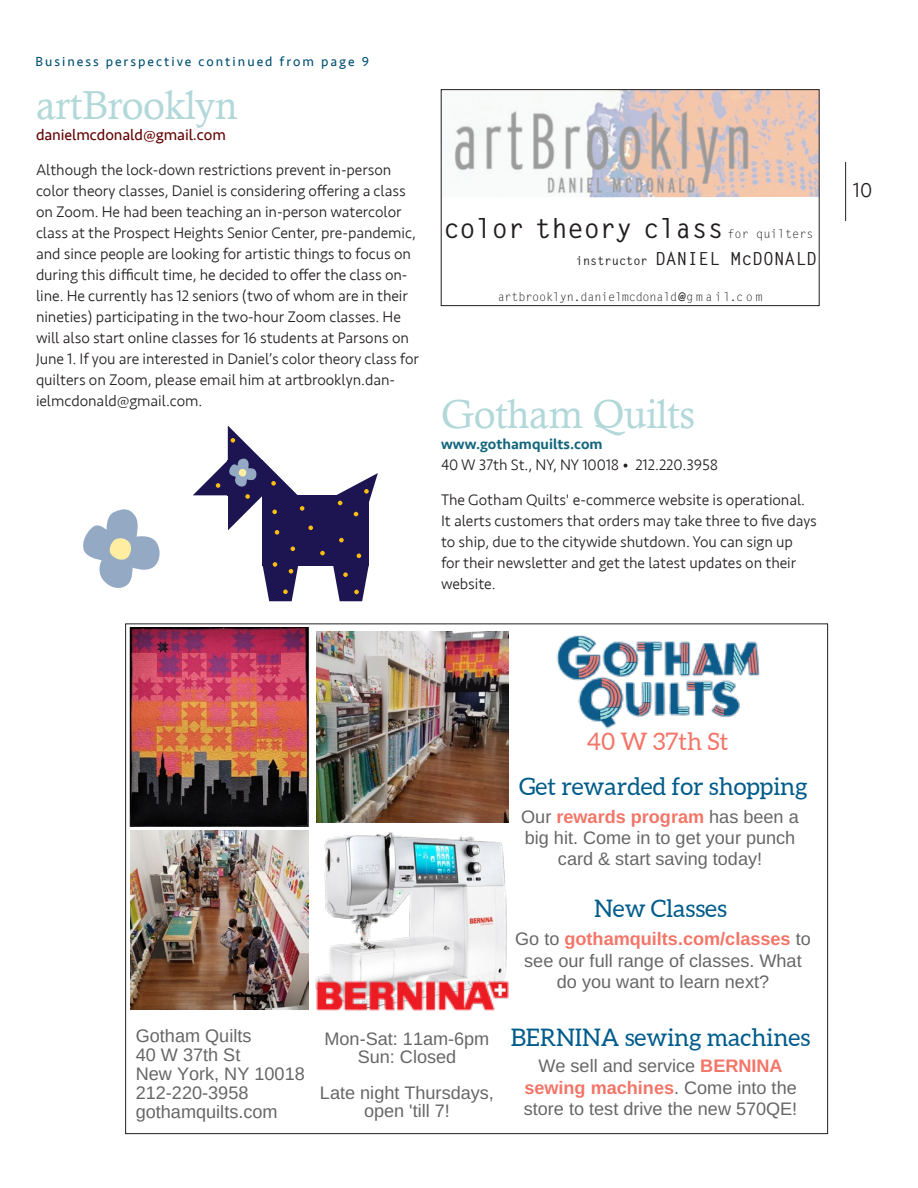
<style>
.page{position:relative;width:918px;height:1188px;background:#fff}
.page>*{position:absolute;margin:0;border:0;box-sizing:border-box;transform-origin:0 0}
.ColumnText___space_a{font:40.5px "Calisto";letter-spacing:-.01em;color:#b2d8d9}
.t1{font:700 27px "Letter Gothic Std";color:#231f20}
.t2{font:24.15px "Aleo";color:#005c8b}
.t3{font:24.15px "Aleo";color:#f37567}
.t4{font:300 21px "Seravek";color:#231f20}
.t5{font:18.15px/21.5px "Arimo";color:#666;text-align:center}
.t6{font:18.15px/19.2px "Arimo";color:#666}
.t7{font:700 18px "Letter Gothic Std";color:#231f20}
.ColumnText___space_a-2{font:300 15.75px/21px "Seravek";letter-spacing:-.005em;color:#231f20}
.ColumnText___space_a-3{font:15.75px "Seravek";letter-spacing:-.005em;color:#620202}
.ColumnText___space_a-4{font:500 15px "Seravek";color:#14677d}
.Continued_on_from{font:13.5px "Seravek";letter-spacing:.15em;color:#005072}
.t8{font:12px "Letter Gothic Std";letter-spacing:-.025em;color:#231f20}
.t9{font:12px "Letter Gothic Std";color:#231f20}
.s1{font-size:12px}
.s2{font-weight:700}
.s3{font-weight:700;color:#f37567}
</style>
<div class="page">
<img style="left:454px;top:91px;width:363px;height:107px">
<div style="left:441px;top:89px;width:378px;height:217px;border:1px solid #201c20"></div>
<hr style="left:845px;top:162px;width:1px;height:59px;background:#231f20">
<svg style="left:83px;top:509px;width:77px;height:79px"></svg>
<img style="left:556px;top:635px;width:204px;height:94px">
<img style="left:308px;top:817px;width:201px;height:193px">
<img style="left:317px;top:982px;width:191px;height:29px">
<img style="left:129px;top:627px;width:190px;height:199px">
<img style="left:317px;top:632px;width:191px;height:191px">
<img style="left:130px;top:831px;width:179px;height:179px">
<div style="left:333px;top:531px;width:36px;height:35px;background:#1c1551"></div>
<div style="left:263px;top:531px;width:35px;height:35px;background:#1c1551"></div>
<div style="left:298px;top:531px;width:35px;height:35px;background:#1c1551"></div>
<div style="left:333px;top:495px;width:36px;height:36px;background:#1c1551"></div>
<div style="left:298px;top:495px;width:35px;height:36px;background:#1c1551"></div>
<svg style="left:193px;top:426px;width:120px;height:109px"></svg>
<svg style="left:337px;top:473px;width:41px;height:33px"></svg>
<svg style="left:354px;top:512px;width:4px;height:4px"></svg>
<svg style="left:339px;top:538px;width:5px;height:4px"></svg>
<svg style="left:357px;top:554px;width:4px;height:4px"></svg>
<svg style="left:333px;top:566px;width:36px;height:35px"></svg>
<svg style="left:291px;top:546px;width:4px;height:5px"></svg>
<svg style="left:320px;top:551px;width:5px;height:4px"></svg>
<svg style="left:263px;top:562px;width:35px;height:39px"></svg>
<p class="Continued_on_from" style="left:35px;top:52px;width:335px">Business perspective continued from page 9</p>
<p class="ColumnText___space_a" style="left:36px;top:82px;width:203px">artBrooklyn</p>
<p class="ColumnText___space_a-3" style="left:36px;top:123px;width:191px">danielmcdonald@gmail.com</p>
<p class="ColumnText___space_a-2" style="left:36px;top:159px;width:385px">Although the lock-down restrictions prevent in-person color theory classes, Daniel is considering offering a class on Zoom. He had been teaching an in-person watercolor class at the Prospect Heights Senior Center, pre-pandemic, and since people are looking for artistic things to focus on during this difficult time, he decided to offer the class on&shy;line. He currently has 12 seniors (two of whom are in their nineties) participating in the two-hour Zoom classes. He will also start online classes for 16 students at Parsons on June 1. If you are interested in Daniel’s color theory class for quilters on Zoom, please email him at artbrooklyn.dan&shy;ielmcdonald@gmail.com.</p>
<p class="t1" style="left:443px;top:212px;width:282px">color theory class</p>
<p class="t9" style="left:727px;top:227px;width:88px">for quilters</p>
<p class="t7" style="left:576px;top:247px;width:243px"><span class="s1">instructor</span> DANIEL McDONALD</p>
<p class="t8" style="left:498px;top:290px;width:266px">artbrooklyn.danielmcdonald<span class="s2">@</span>g m a il.c o m</p>
<p class="ColumnText___space_a" style="left:441px;top:391px;width:255px">Gotham Quilts</p>
<p class="ColumnText___space_a-4" style="left:441px;top:435px;width:163px">www.gothamquilts.com</p>
<p class="ColumnText___space_a-2" style="left:441px;top:455px;width:279px">40 W 37th St., NY, NY 10018 • 212.220.3958</p>
<p class="ColumnText___space_a-2" style="left:441px;top:489px;width:377px">The Gotham Quilts' e-commerce website is operational.<br>It alerts customers that orders may take three to five days to ship, due to the citywide shutdown. You can sign up<br>for their newsletter and get the latest updates on their website.</p>
<h3 class="t4" style="left:853px;top:178px;width:21px">10</h3>
<p class="t6" style="left:136px;top:1026px;width:171px">Gotham Quilts<br>40 W 37th St<br>New York, NY 10018<br>212-220-3958 gothamquilts.com</p>
<p class="t5" style="left:325px;top:1030px;width:166px;line-height:18px">Mon-Sat: 11am-6pm<br>Sun: Closed</p>
<p class="t5" style="left:320px;top:1084px;width:175px;line-height:18px">Late night Thursdays, open 'till 7!</p>
<p class="t3" style="left:587px;top:728px;width:143px">40 W 37th St</p>
<p class="t2" style="left:519px;top:773px;width:290px">Get rewarded for shopping</p>
<p class="t5" style="left:521px;top:806px;width:279px">Our <span class="s3">rewards program</span> has been a big hit. Come in to get your punch card &amp; start saving today!</p>
<p class="t2" style="left:594px;top:895px;width:134px">New Classes</p>
<p class="t5" style="left:515px;top:928px;width:297px">Go to <span class="s3">gothamquilts.com/classes</span> to see our full range of classes. What do you want to learn next?</p>
<p class="t2" style="left:511px;top:1024px;width:301px">BERNINA sewing machines</p>
<p class="t5" style="left:524px;top:1056px;width:275px">We sell and service <span class="s3">BERNINA sewing machines</span>. Come into the store to test drive the new 570QE!</p>
</div>
